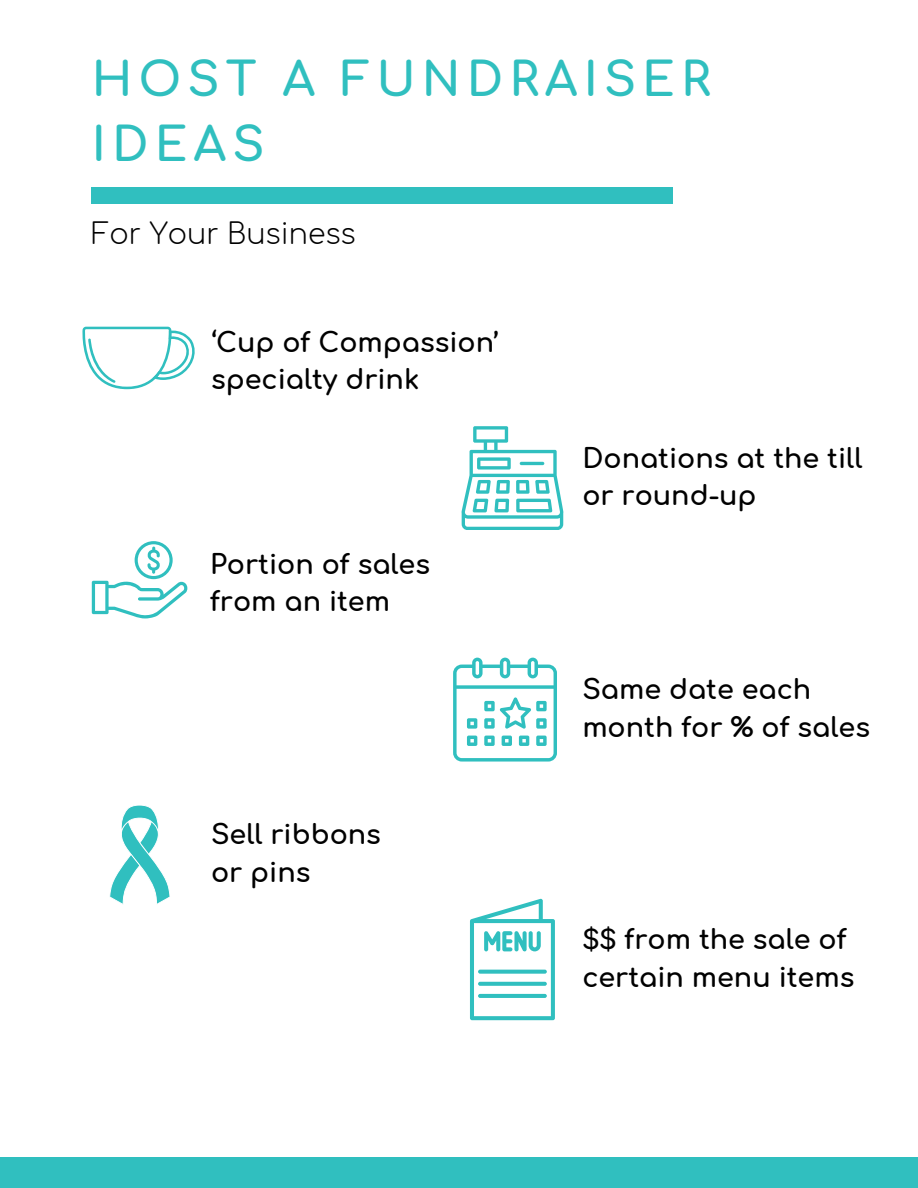
<style>
.page{position:relative;width:918px;height:1188px;background:#fff}
.page>*{position:absolute;margin:0;border:0;box-sizing:border-box;transform-origin:0 0}
.t1{font:700 46.65px/65.2px "Comfortaa";letter-spacing:.13em;color:#30bfbf}
.t2{font:300 28.5px "Comfortaa";color:#000}
.t3{font:700 27px/37.2px "Comfortaa";color:#000}
</style>
<div class="page">
<div style="left:92px;top:187px;width:580px;height:17px;background:#30bfbf"></div>
<div style="left:0;top:1157px;width:918px;height:31px;background:#30bfbf"></div>
<svg style="left:82px;top:327px;width:113px;height:62px"></svg>
<svg style="left:470px;top:899px;width:85px;height:121px"></svg>
<svg style="left:478px;top:970px;width:69px;height:4px"></svg>
<svg style="left:478px;top:982px;width:69px;height:4px"></svg>
<hr style="left:478px;top:994px;width:69px;height:4px;background:#30bfbf;border-radius:2px">
<svg style="left:92px;top:541px;width:95px;height:77px"></svg>
<svg style="left:462px;top:426px;width:101px;height:104px"></svg>
<svg style="left:453px;top:658px;width:104px;height:103px"></svg>
<svg style="left:109px;top:805px;width:61px;height:99px"></svg>
<p class="t1" style="left:92px;top:48px;width:620px">HOST A FUNDRAISER<br>IDEAS</p>
<p class="t2" style="left:92px;top:219px;width:266px">For Your Business</p>
<p class="t3" style="left:211px;top:325px;width:290px">‘Cup of Compassion’</p>
<p class="t3" style="left:211px;top:362px;width:210px">specialty drink</p>
<p class="t3" style="left:210px;top:547px;width:222px">Portion of sales</p>
<p class="t3" style="left:210px;top:584px;width:182px">from an item</p>
<p class="t3" style="left:211px;top:817px;width:171px">Sell ribbons</p>
<p class="t3" style="left:211px;top:854px;width:101px">or pins</p>
<p class="t3" style="left:582px;top:441px;width:282px">Donations at the till</p>
<p class="t3" style="left:582px;top:478px;width:176px">or round-up</p>
<p class="t3" style="left:582px;top:672px;width:289px">Same date each month for % of sales</p>
<p class="t3" style="left:582px;top:922px;width:274px">$$ from the sale of certain menu items</p>
</div>
